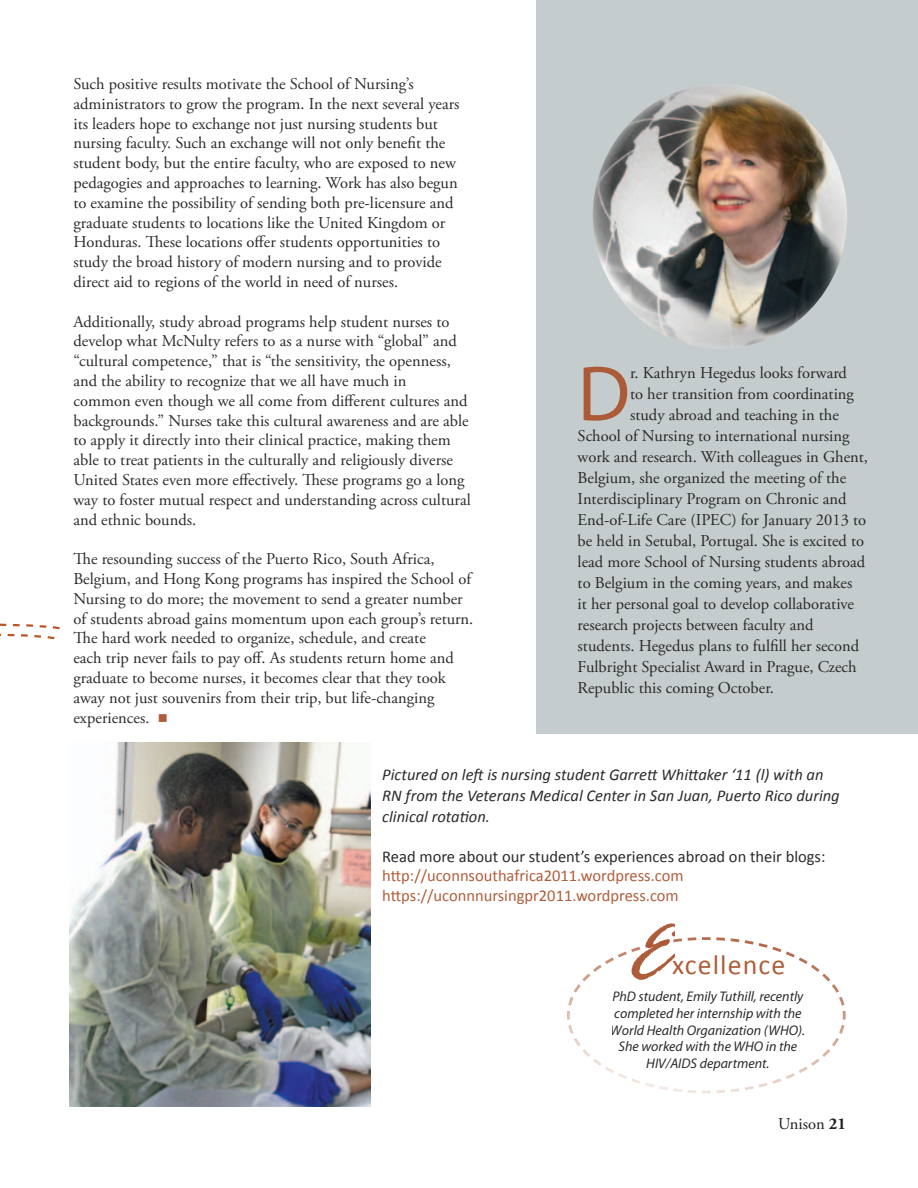
<style>
.page{position:relative;width:918px;height:1188px;background:#fff}
.page>*{position:absolute;margin:0;border:0;box-sizing:border-box;transform-origin:0 0}
.t1{font:italic 83.85px "Rage";color:#ab5632}
.t2{font:78.75px "Myriad Pro";color:#ab5632}
.t3{font:27.9px "Calibri";letter-spacing:.04em;color:#ab5632}
.t4{font:16.5px/19.8px "Adobe Garamond Pro";color:#231f20}
.t5{font:italic 16.5px/21px "Calibri";color:#231f20}
.t6{font:16.5px/19.8px "Calibri";color:#ab5632}
.t7{font:16.5px "Calibri";color:#231f20}
.t8{font:italic 13.95px/16.8px "Myriad Pro";color:#231f20;text-align:center}
.s1{color:#ab5632}
.s2{font-weight:700}
</style>
<div class="page">
<div style="left:536px;top:0;width:382px;height:734px;background:#c4ccce"></div>
<img style="left:593px;top:84px;width:254px;height:264px">
<img style="left:69px;top:743px;width:302px;height:364px">
<svg style="left:567px;top:937px;width:279px;height:157px"></svg>
<svg style="left:0;top:623px;width:60px;height:17px"></svg>
<p class="t4" style="left:73px;top:74px;width:388px">Such positive results motivate the School of Nursing’s administrators to grow the program. In the next several years its leaders hope to exchange not just nursing students but nursing faculty. Such an exchange will not only benefit the student body, but the entire faculty, who are exposed to new pedagogies and approaches to learning. Work has also begun to examine the possibility of sending both pre-licensure and graduate students to locations like the United Kingdom or Honduras. These locations offer students opportunities to study the broad history of modern nursing and to provide direct aid to regions of the world in need of nurses.</p>
<p class="t4" style="left:73px;top:312px;width:399px">Additionally, study abroad programs help student nurses to develop what McNulty refers to as a nurse with “global” and “cultural competence,” that is “the sensitivity, the openness, and the ability to recognize that we all have much in<br>common even though we all come from different cultures and backgrounds.” Nurses take this cultural awareness and are able to apply it directly into their clinical practice, making them able to treat patients in the culturally and religiously diverse United States even more effectively. These programs go a long way to foster mutual respect and understanding across cultural and ethnic bounds.</p>
<p class="t4" style="left:73px;top:550px;width:402px">The resounding success of the Puerto Rico, South Africa, Belgium, and Hong Kong programs has inspired the School of Nursing to do more; the movement to send a greater number of students abroad gains momentum upon each group’s return.<br>The hard work needed to organize, schedule, and create<br>each trip never fails to pay off. As students return home and graduate to become nurses, it becomes clear that they took away not just souvenirs from their trip, but life-changing experiences. <span class="s1">■</span></p>
<h2 class="t2" style="left:578px;top:345px;width:54px">D</h2>
<p class="t4" style="left:630px;top:364px;width:218px">r. Kathryn Hegedus looks forward</p>
<p class="t4" style="left:630px;top:385px;width:225px">to her transition from coordinating</p>
<p class="t4" style="left:630px;top:406px;width:210px">study abroad and teaching in the</p>
<p class="t4" style="left:578px;top:427px;width:273px">School of Nursing to international nursing</p>
<p class="t4" style="left:578px;top:448px;width:292px">work and research. With colleagues in Ghent,</p>
<p class="t4" style="left:578px;top:469px;width:270px">Belgium, she organized the meeting of the</p>
<p class="t4" style="left:578px;top:490px;width:270px">Interdisciplinary Program on Chronic and</p>
<p class="t4" style="left:578px;top:511px;width:290px">End-of-Life Care (IPEC) for January 2013 to</p>
<p class="t4" style="left:578px;top:532px;width:288px">be held in Setubal, Portugal. She is excited to</p>
<p class="t4" style="left:578px;top:553px;width:289px">lead more School of Nursing students abroad</p>
<p class="t4" style="left:578px;top:574px;width:276px">to Belgium in the coming years, and makes</p>
<p class="t4" style="left:578px;top:595px;width:278px">it her personal goal to develop collaborative</p>
<p class="t4" style="left:578px;top:616px;width:237px">research projects between faculty and</p>
<p class="t4" style="left:578px;top:637px;width:283px">students. Hegedus plans to fulfill her second</p>
<p class="t4" style="left:578px;top:658px;width:281px">Fulbright Specialist Award in Prague, Czech</p>
<p class="t4" style="left:578px;top:679px;width:198px">Republic this coming October.</p>
<p class="t5" style="left:382px;top:763px;width:459px">Pictured on left is nursing student Garrett Whittaker ‘11 (l) with an<br>RN from the Veterans Medical Center in San Juan, Puerto Rico during clinical rotation.</p>
<p class="t7" style="left:382px;top:846px;width:445px">Read more about our student’s experiences abroad on their blogs:</p>
<p class="t6" style="left:382px;top:866px;width:303px">http://uconnsouthafrica2011.wordpress.com https://uconnnursingpr2011.wordpress.com</p>
<h1 class="t1" style="left:627px;top:909px;width:49px">E</h1>
<h3 class="t3" style="left:672px;top:947px;width:115px">xcellence</h3>
<p class="t8" style="left:611px;top:988px;width:196px">PhD student, Emily Tuthill, recently completed her internship with the<br>World Health Organization (WHO).<br>She worked with the WHO in the<br>HIV/AIDS department.</p>
<p class="t4" style="left:778px;top:1115px;width:69px">Unison <span class="s2">21</span></p>
</div>
